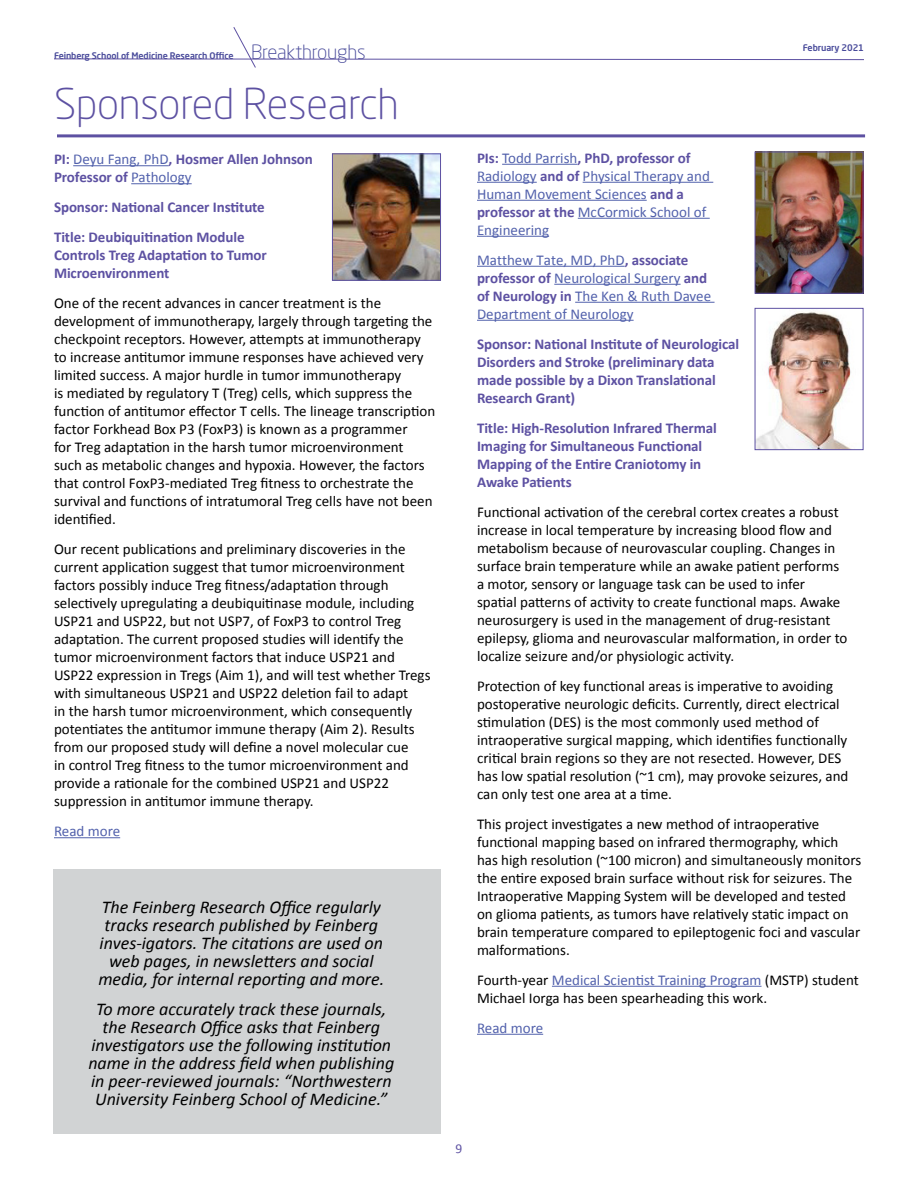
<style>
.page{position:relative;width:918px;height:1188px;background:#fff}
.page>*{position:absolute;margin:0;border:0;box-sizing:border-box;transform-origin:0 0}
.t1{font:300 42px "Neo Sans Pro";letter-spacing:-.005em;color:#5d51a2}
.t2{font:italic 18px/18px "Calibri";color:#000;text-align:center}
.t3{font:15px/18px "Calibri";color:#000}
.t4{font:700 15px/18px "Calibri";letter-spacing:-.005em;color:#5d51a2}
.t5{font:15px/18px "Calibri";color:#5261ac}
.t6{font:13.5px "Calibri";color:#5d51a2}
.t7{font:500 9px "Neo Sans Pro";letter-spacing:-.01em;color:#484a9a}
.s1{font-weight:300;font-size:19.5px}
.s2{font-weight:400;color:#5261ac}
.s3{font-weight:700;color:#5d51a2}
.s4{color:#5261ac}
</style>
<div class="page">
<hr style="left:502px;top:164px;width:75px;height:1px;background:#5261ac">
<hr style="left:477px;top:182px;width:60px;height:1px;background:#5261ac">
<hr style="left:583px;top:182px;width:130px;height:1px;background:#5261ac">
<hr style="left:477px;top:200px;width:170px;height:1px;background:#5261ac">
<hr style="left:578px;top:218px;width:132px;height:1px;background:#5261ac">
<hr style="left:477px;top:236px;width:72px;height:1px;background:#5261ac">
<hr style="left:477px;top:266px;width:148px;height:1px;background:#5261ac">
<hr style="left:554px;top:284px;width:127px;height:1px;background:#5261ac">
<hr style="left:575px;top:302px;width:140px;height:1px;background:#5261ac">
<hr style="left:477px;top:320px;width:157px;height:1px;background:#5261ac">
<hr style="left:552px;top:986px;width:210px;height:1px;background:#5261ac">
<hr style="left:477px;top:1034px;width:66px;height:1px;background:#5261ac">
<hr style="left:73px;top:165px;width:96px;height:1px;background:#5261ac">
<hr style="left:131px;top:183px;width:61px;height:1px;background:#5261ac">
<hr style="left:54px;top:837px;width:66px;height:1px;background:#5261ac">
<svg style="left:54px;top:27px;width:810px;height:41px"></svg>
<hr style="left:57px;top:134px;width:808px;height:3px;background:#5d51a2">
<img style="left:757px;top:153px;width:105px;height:139px">
<div style="left:755px;top:151px;width:109px;height:143px;border:1px solid #5d51a2"></div>
<img style="left:334px;top:155px;width:105px;height:124px">
<div style="left:332px;top:153px;width:109px;height:128px;border:1px solid #5d51a2"></div>
<img style="left:757px;top:311px;width:94px;height:137px">
<div style="left:755px;top:308px;width:109px;height:142px;border:1px solid #5d51a2"></div>
<div style="left:54px;top:869px;width:387px;height:265px;background:#d1d3d4"></div>
<p class="t7" style="left:54px;top:50px;width:313px">Feinberg School of Medicine Research Office <span class="s1">Breakthroughs</span></p>
<p class="t7" style="left:803px;top:42px;width:63px">February 2021</p>
<h1 class="t1" style="left:54px;top:78px;width:346px">Sponsored Research</h1>
<p class="t4" style="left:54px;top:150px;width:261px">PI: <span class="s2">Deyu Fang, PhD</span>, Hosmer Allen Johnson<br>Professor of <span class="s2">Pathology</span></p>
<p class="t4" style="left:54px;top:192px;width:212px;line-height:30px">Sponsor: National Cancer Institute<br>Title: Deubiquitination Module</p>
<p class="t4" style="left:54px;top:246px;width:214px">Controls Treg Adaptation to Tumor<br>Microenvironment</p>
<p class="t3" style="left:54px;top:294px;width:383px">One of the recent advances in cancer treatment is the development of immunotherapy, largely through targeting the checkpoint receptors. However, attempts at immunotherapy to increase antitumor immune responses have achieved very limited success. A major hurdle in tumor immunotherapy<br>is mediated by regulatory T (Treg) cells, which suppress the function of antitumor effector T cells. The lineage transcription factor Forkhead Box P3 (FoxP3) is known as a programmer<br>for Treg adaptation in the harsh tumor microenvironment such as metabolic changes and hypoxia. However, the factors that control FoxP3-mediated Treg fitness to orchestrate the survival and functions of intratumoral Treg cells have not been identified.</p>
<p class="t3" style="left:54px;top:540px;width:378px">Our recent publications and preliminary discoveries in the current application suggest that tumor microenvironment factors possibly induce Treg fitness/adaptation through selectively upregulating a deubiquitinase module, including USP21 and USP22, but not USP7, of FoxP3 to control Treg adaptation. The current proposed studies will identify the tumor microenvironment factors that induce USP21 and USP22 expression in Tregs (Aim 1), and will test whether Tregs with simultaneous USP21 and USP22 deletion fail to adapt<br>in the harsh tumor microenvironment, which consequently potentiates the antitumor immune therapy (Aim 2). Results from our proposed study will define a novel molecular cue<br>in control Treg fitness to the tumor microenvironment and provide a rationale for the combined USP21 and USP22 suppression in antitumor immune therapy.</p>
<p class="t5" style="left:54px;top:822px;width:68px">Read more</p>
<p class="t2" style="left:98px;top:897px;width:287px">The Feinberg Research Office regularly tracks research published by Feinberg inves-igators. The citations are used on web pages, in newsletters and social media, for internal reporting and more.</p>
<p class="t2" style="left:88px;top:999px;width:307px">To more accurately track these journals, the Research Office asks that Feinberg investigators use the following institution name in the address field when publishing in peer-reviewed journals: “Northwestern University Feinberg School of Medicine.”</p>
<p class="t5" style="left:477px;top:149px;width:234px"><span class="s3">PIs:</span> Todd Parrish<span class="s3">, PhD, professor of<br></span>Radiology <span class="s3">and of</span> Physical Therapy and<br>Human Movement Sciences <span class="s3">and a professor at the</span> McCormick School of<br>Engineering</p>
<p class="t5" style="left:477px;top:251px;width:236px">Matthew Tate, MD, PhD<span class="s3">, associate professor of</span> Neurological Surgery <span class="s3">and of Neurology in</span> The Ken &amp; Ruth Davee<br>Department of Neurology</p>
<p class="t4" style="left:477px;top:335px;width:264px">Sponsor: National Institute of Neurological Disorders and Stroke (preliminary data made possible by a Dixon Translational Research Grant)</p>
<p class="t4" style="left:477px;top:419px;width:242px">Title: High-Resolution Infrared Thermal<br>Imaging for Simultaneous Functional<br>Mapping of the Entire Craniotomy in<br>Awake Patients</p>
<p class="t3" style="left:477px;top:503px;width:372px">Functional activation of the cerebral cortex creates a robust increase in local temperature by increasing blood flow and metabolism because of neurovascular coupling. Changes in surface brain temperature while an awake patient performs a motor, sensory or language task can be used to infer spatial patterns of activity to create functional maps. Awake neurosurgery is used in the management of drug-resistant epilepsy, glioma and neurovascular malformation, in order to localize seizure and/or physiologic activity.</p>
<p class="t3" style="left:477px;top:677px;width:373px">Protection of key functional areas is imperative to avoiding postoperative neurologic deficits. Currently, direct electrical stimulation (DES) is the most commonly used method of intraoperative surgical mapping, which identifies functionally critical brain regions so they are not resected. However, DES has low spatial resolution (~1 cm), may provoke seizures, and can only test one area at a time.</p>
<p class="t3" style="left:477px;top:815px;width:386px">This project investigates a new method of intraoperative functional mapping based on infrared thermography, which has high resolution (~100 micron) and simultaneously monitors the entire exposed brain surface without risk for seizures. The Intraoperative Mapping System will be developed and tested on glioma patients, as tumors have relatively static impact on brain temperature compared to epileptogenic foci and vascular malformations.</p>
<p class="t3" style="left:477px;top:971px;width:383px">Fourth-year <span class="s4">Medical Scientist Training Program</span> (MSTP) student<br>Michael Iorga has been spearheading this work.</p>
<p class="t5" style="left:477px;top:1019px;width:68px">Read more</p>
<p class="t6" style="left:456px;top:1140px;width:8px">9</p>
</div>
